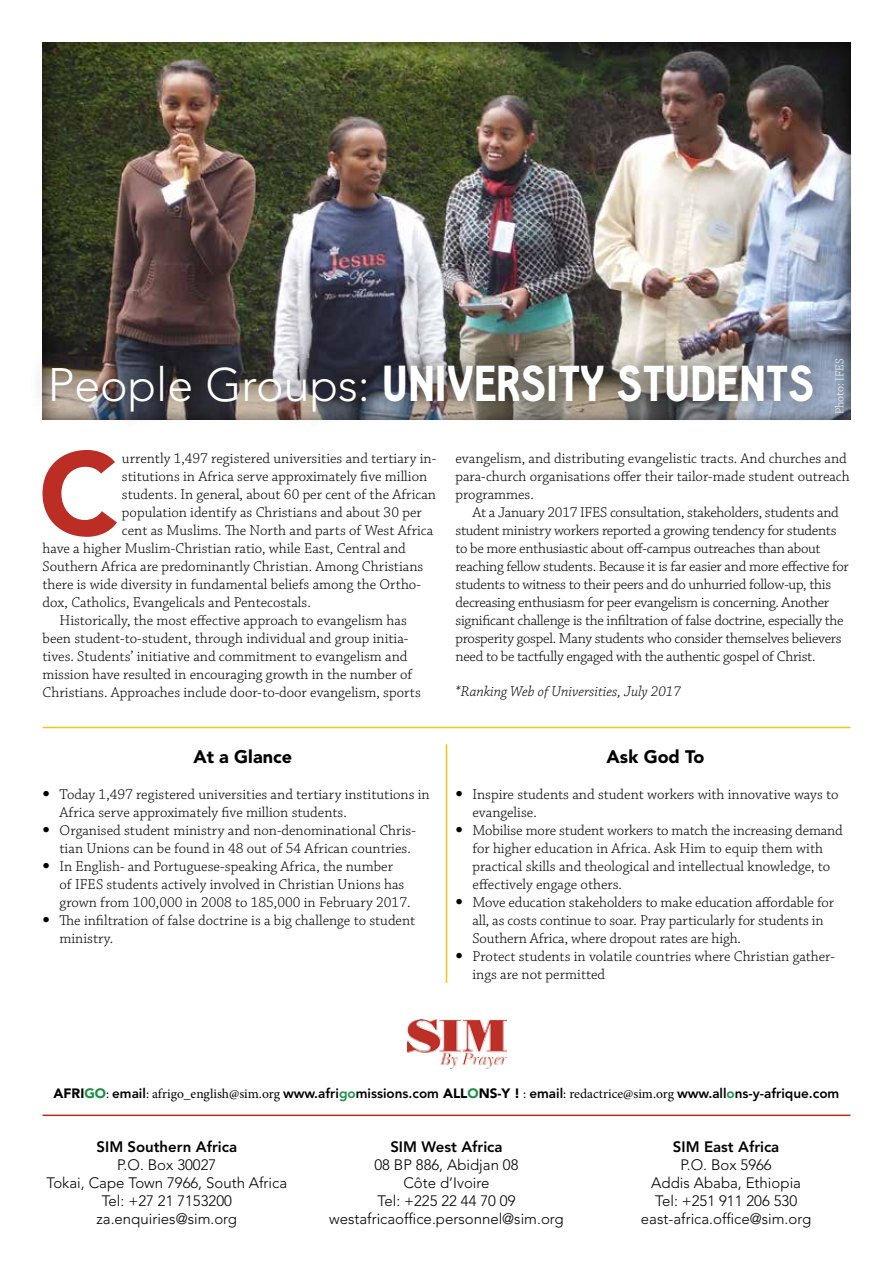
<style>
.page{position:relative;width:893px;height:1263px;background:#fff}
.page>*{position:absolute;margin:0;border:0;box-sizing:border-box;transform-origin:0 0}
.t1{font:900 116.7px "Avenir";color:#bc2d26}
.t2{font:900 49.5px "Hallosans";color:#fff}
.t3{font:900 18px "Avenir";color:#000}
.t4{font:300 15px/18px "Chaparral Pro";color:#000}
.t5{font:300 15px/18px "Chaparral Pro";letter-spacing:-.02em;color:#000}
.t6{font:300 15px/18px "Avenir";color:#000;text-align:center}
.t7{font:800 15px "Avenir";color:#000}
.t8{font:italic 300 15px "Chaparral Pro";color:#000}
.t9{font:800 13.5px "Avenir";color:#000}
.t10{font:300 12px "Chaparral Pro";color:#fff}
.s1{font-family:"Avenir";font-weight:300;font-size:46.5px}
.s2{font-family:"Univers";font-weight:100;font-stretch:ultra-condensed}
.s3{font-weight:900}
.s4{font-weight:900;color:#188f45}
.s5{font-family:"Minion Pro";font-weight:400}
.s6{color:#188f45}
</style>
<div class="page">
<div style="left:42px;top:42px;width:811px;height:379px;background:#000;opacity:.75"></div>
<div style="left:28px;top:343px;width:807px;height:90px;background:#000;opacity:.75"></div>
<hr style="left:43px;top:727px;width:807px;height:1px;background:#edc51b">
<hr style="left:43px;top:1114px;width:807px;height:2px;background:#bd2919">
<hr style="left:446px;top:744px;width:1px;height:239px;background:#edc51b">
<img style="left:407px;top:1019px;width:100px;height:50px">
<h2 class="t2" style="left:48px;top:357px;width:766px"><span class="s1">People Groups:</span> UNIVERSITY STUDENTS</h2>
<p class="t10" style="left:833px;top:414px;width:57px;rotate:-90deg">Photo: IFES</p>
<h1 class="t1" style="left:39px;top:423px;width:81px">C</h1>
<p class="t4" style="left:122px;top:450px;width:316px">urrently 1,497 registered universities and tertiary in-</p>
<p class="t4" style="left:122px;top:468px;width:307px">stitutions in Africa serve approximately five million</p>
<p class="t4" style="left:122px;top:486px;width:316px">students. In general, about 60 per cent of the African</p>
<p class="t4" style="left:122px;top:504px;width:301px">population identify as Christians and about 30 per</p>
<p class="t4" style="left:122px;top:522px;width:313px">cent as Muslims. The North and parts of West Africa</p>
<p class="t4" style="left:43px;top:540px;width:365px">have a higher Muslim-Christian ratio, while East, Central and</p>
<p class="t4" style="left:43px;top:558px;width:382px">Southern Africa are predominantly Christian. Among Christians</p>
<p class="t4" style="left:43px;top:576px;width:380px">there is wide diversity in fundamental beliefs among the Ortho-</p>
<p class="t4" style="left:43px;top:594px;width:270px">dox, Catholics, Evangelicals and Pentecostals.</p>
<p class="t4" style="left:60px;top:612px;width:349px">Historically, the most effective approach to evangelism has</p>
<p class="t4" style="left:43px;top:630px;width:367px">been student-to-student, through individual and group initia-</p>
<p class="t4" style="left:43px;top:648px;width:366px">tives. Students’ initiative and commitment to evangelism and</p>
<p class="t4" style="left:43px;top:666px;width:371px">mission have resulted in encouraging growth in the number of</p>
<p class="t4" style="left:43px;top:684px;width:380px">Christians. Approaches include door-to-door evangelism, sports</p>
<p class="t3" style="left:193px;top:746px;width:100px">At a Glance</p>
<p class="t4" style="left:60px;top:786px;width:372px;text-indent:-17px"><span class="s2">•</span> Today 1,497 registered universities and tertiary institutions in<br>Africa serve approximately five million students.</p>
<p class="t4" style="left:60px;top:822px;width:358px;text-indent:-17px"><span class="s2">•</span> Organised student ministry and non-denominational Chris&shy;tian Unions can be found in 48 out of 54 African countries.</p>
<p class="t4" style="left:60px;top:858px;width:352px;text-indent:-17px"><span class="s2">•</span> In English- and Portuguese-speaking Africa, the number<br>of IFES students actively involved in Christian Unions has grown from 100,000 in 2008 to 185,000 in February 2017.</p>
<p class="t4" style="left:60px;top:912px;width:357px;text-indent:-17px"><span class="s2">•</span> The infiltration of false doctrine is a big challenge to student ministry.</p>
<p class="t4" style="left:455px;top:450px;width:396px">evangelism, and distributing evangelistic tracts. And churches and para-church organisations offer their tailor-made student outreach programmes.</p>
<p class="t5" style="left:455px;top:504px;width:395px;text-indent:17px">At a January 2017 IFES consultation, stakeholders, students and student ministry workers reported a growing tendency for students to be more enthusiastic about off-campus outreaches than about reaching fellow students. Because it is far easier and more effective for students to witness to their peers and do unhurried follow-up, this decreasing enthusiasm for peer evangelism is concerning. Another significant challenge is the infiltration of false doctrine, especially the prosperity gospel. Many students who consider themselves believers need to be tactfully engaged with the authentic gospel of Christ.</p>
<p class="t8" style="left:455px;top:683px;width:227px">*Ranking Web of Universities, July 2017</p>
<p class="t3" style="left:607px;top:746px;width:99px">Ask God To</p>
<p class="t4" style="left:472px;top:786px;width:367px;text-indent:-17px"><span class="s2">•</span> Inspire students and student workers with innovative ways to evangelise.</p>
<p class="t4" style="left:472px;top:822px;width:372px;text-indent:-17px"><span class="s2">•</span> Mobilise more student workers to match the increasing demand for higher education in Africa. Ask Him to equip them with practical skills and theological and intellectual knowledge, to effectively engage others.</p>
<p class="t4" style="left:472px;top:894px;width:363px;text-indent:-17px"><span class="s2">•</span> Move education stakeholders to make education affordable for all, as costs continue to soar. Pray particularly for students in<br>Southern Africa, where dropout rates are high.</p>
<p class="t4" style="left:472px;top:948px;width:364px;text-indent:-17px"><span class="s2">•</span> Protect students in volatile countries where Christian gather&shy;ings are not permitted</p>
<p class="t9" style="left:54px;top:1085px;width:787px"><span class="s3">Af ri</span><span class="s4">Go</span><span class="s5">:</span> email<span class="s5">: afrigo_english@sim.org</span> www.afri<span class="s6">go</span>missions.com <span class="s3">ALL</span><span class="s4">O</span><span class="s3">NS-Y !</span> <span class="s5">:</span> email<span class="s5">: redactrice@sim.org</span> www.all<span class="s6">o</span>ns-y-afrique.com</p>
<p class="t7" style="left:97px;top:1138px;width:142px">SIM Southern Africa</p>
<p class="t6" style="left:46px;top:1156px;width:242px">P.O. Box 30027<br>Tokai, Cape Town 7966, South Africa<br>Tel: +27 21 7153200 za.enquiries@sim.org</p>
<p class="t7" style="left:390px;top:1138px;width:114px">SIM West Africa</p>
<p class="t6" style="left:329px;top:1156px;width:236px">08 BP 886, Abidjan 08<br>Côte d’Ivoire<br>Tel: +225 22 44 70 09 westafricaoffice.personnel@sim.org</p>
<p class="t7" style="left:673px;top:1138px;width:108px">SIM East Africa</p>
<p class="t6" style="left:641px;top:1156px;width:172px">P.O. Box 5966<br>Addis Ababa, Ethiopia<br>Tel: +251 911 206 530 east-africa.office@sim.org</p>
</div>
